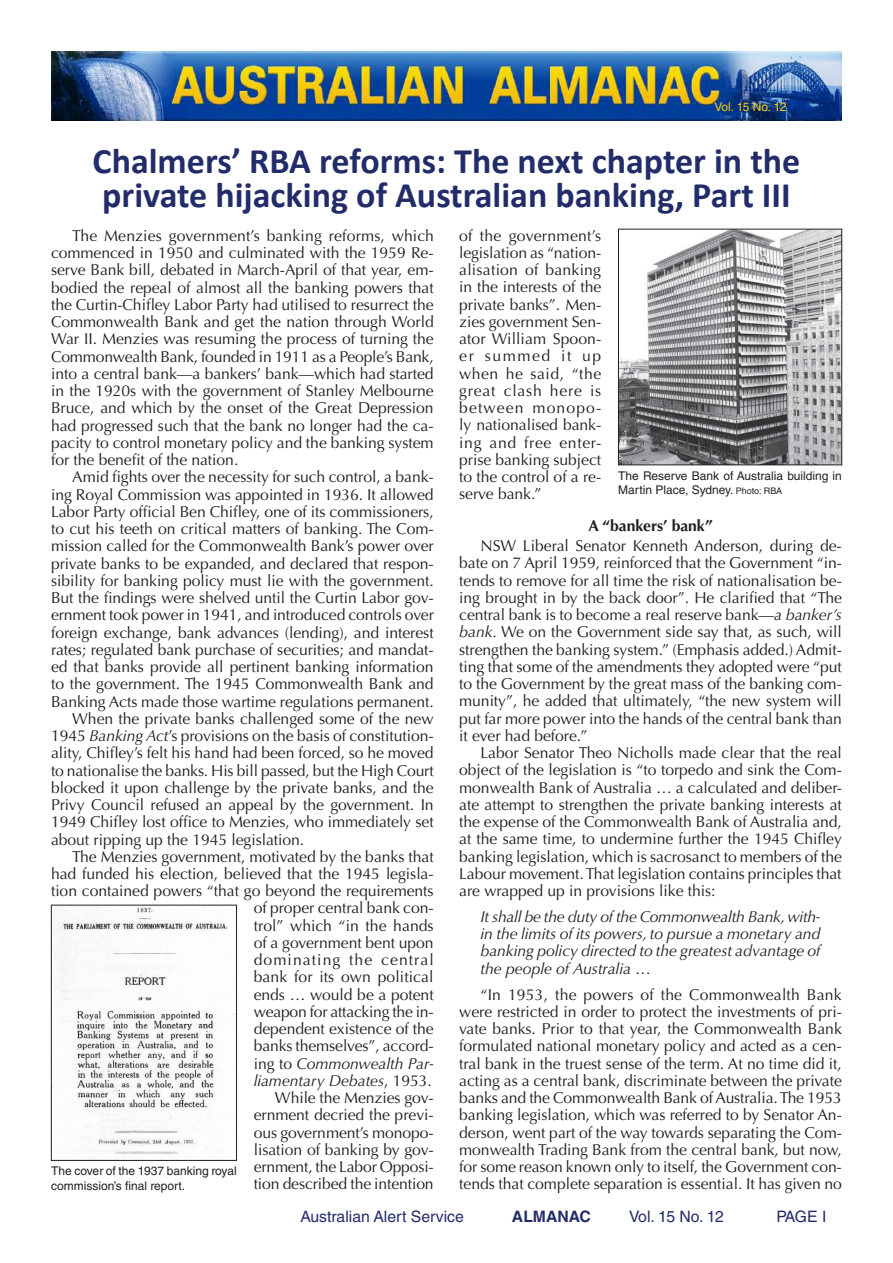
<style>
.page{position:relative;width:893px;height:1263px;background:#fff}
.page>*{position:absolute;margin:0;border:0;box-sizing:border-box;transform-origin:0 0}
.t1{font:700 36px/34.5px "Calibri";color:#232c6a}
.t2{font:15.75px/17.2px "Optima LT Std";letter-spacing:-.005em;color:#231f20;text-align:justify}
.t3{font:italic 15.75px/17.2px "Optima LT Std";letter-spacing:-.005em;color:#231f20;text-align:justify}
.t4{font:15.75px "Helvetica LT Std";color:#232c6a}
.t5{font:15.75px "Optima LT Std";letter-spacing:.07em;color:#231f20}
.t6{font:700 15.75px "Optima LT Std";letter-spacing:-.005em;color:#231f20}
.t7{font:700 15.75px "Helvetica LT Std";color:#232c6a}
.t8{font:12px/14.4px "Helvetica LT Std";color:#231f20}
.t9{font:12px "Helvetica LT Std";letter-spacing:-.04em;color:#feca0a}
.s1{font-style:italic}
.s2{font-style:normal}
.s3{font-size:9px}
</style>
<div class="page">
<img style="left:51px;top:52px;width:791px;height:68px">
<img style="left:620px;top:231px;width:220px;height:232px">
<div style="left:618px;top:229px;width:224px;height:236px;border:1px solid #231f20"></div>
<img style="left:53px;top:907px;width:182px;height:247px">
<div style="left:51px;top:905px;width:186px;height:255px;border:1px solid #231f20"></div>
<p class="t9" style="left:714px;top:100px;width:74px">Vol. 15 No. 12</p>
<h1 class="t1" style="left:93px;top:143px;width:709px">Chalmers’ RBA reforms: The next chapter in the private hijacking of Australian banking, Part III</h1>
<p class="t2" style="left:51px;top:227px;width:384px;text-indent:21px">The Menzies government’s banking reforms, which commenced in 1950 and culminated with the 1959 Re&shy;serve Bank bill, debated in March-April of that year, em&shy;bodied the repeal of almost all the banking powers that the Curtin-Chifley Labor Party had utilised to resurrect the Commonwealth Bank and get the nation through World War II. Menzies was resuming the process of turning the Commonwealth Bank, founded in 1911 as a People’s Bank, into a central bank—a bankers’ bank—which had started in the 1920s with the government of Stanley Melbourne Bruce, and which by the onset of the Great Depression had progressed such that the bank no longer had the ca&shy;pacity to control monetary policy and the banking system for the benefit of the nation.</p>
<p class="t2" style="left:72px;top:468px;width:363px">Amid fights over the necessity for such control, a bank-</p>
<p class="t2" style="left:51px;top:486px;width:384px">ing Royal Commission was appointed in 1936. It allowed</p>
<p class="t2" style="left:51px;top:503px;width:384px">Labor Party official Ben Chifley, one of its commissioners,</p>
<p class="t2" style="left:51px;top:520px;width:384px">to cut his teeth on critical matters of banking. The Com-</p>
<p class="t2" style="left:51px;top:537px;width:384px">mission called for the Commonwealth Bank’s power over</p>
<p class="t2" style="left:51px;top:555px;width:384px">private banks to be expanded, and declared that respon-</p>
<p class="t2" style="left:51px;top:572px;width:384px">sibility for banking policy must lie with the government.</p>
<p class="t2" style="left:51px;top:589px;width:384px">But the findings were shelved until the Curtin Labor gov-</p>
<p class="t2" style="left:51px;top:606px;width:384px">ernment took power in 1941, and introduced controls over</p>
<p class="t2" style="left:51px;top:624px;width:384px">foreign exchange, bank advances (lending), and interest</p>
<p class="t2" style="left:51px;top:641px;width:384px">rates; regulated bank purchase of securities; and mandat-</p>
<p class="t2" style="left:51px;top:658px;width:384px">ed that banks provide all pertinent banking information</p>
<p class="t2" style="left:51px;top:675px;width:384px">to the government. The 1945 Commonwealth Bank and</p>
<p class="t2" style="left:51px;top:693px;width:384px">Banking Acts made those wartime regulations permanent.</p>
<p class="t2" style="left:72px;top:710px;width:363px">When the private banks challenged some of the new</p>
<p class="t2" style="left:51px;top:727px;width:384px">1945 <span class="s1">Banking Act</span>’s provisions on the basis of constitution-</p>
<p class="t2" style="left:51px;top:744px;width:384px">ality, Chifley’s felt his hand had been forced, so he moved</p>
<p class="t2" style="left:51px;top:762px;width:384px">to nationalise the banks. His bill passed, but the High Court</p>
<p class="t2" style="left:51px;top:779px;width:384px">blocked it upon challenge by the private banks, and the</p>
<p class="t2" style="left:51px;top:796px;width:384px">Privy Council refused an appeal by the government. In</p>
<p class="t2" style="left:51px;top:813px;width:384px">1949 Chifley lost office to Menzies, who immediately set</p>
<p class="t2" style="left:51px;top:831px;width:255px">about ripping up the 1945 legislation.</p>
<p class="t2" style="left:72px;top:848px;width:363px">The Menzies government, motivated by the banks that</p>
<p class="t2" style="left:51px;top:865px;width:384px">had funded his election, believed that the 1945 legisla-</p>
<p class="t2" style="left:51px;top:882px;width:384px">tion contained powers “that go beyond the requirements</p>
<p class="t2" style="left:254px;top:900px;width:182px">of proper central bank con-</p>
<p class="t2" style="left:254px;top:917px;width:182px">trol” which “in the hands</p>
<p class="t2" style="left:254px;top:934px;width:181px">of a government bent upon</p>
<p class="t5" style="left:254px;top:951px;width:182px">dominating the central</p>
<p class="t2" style="left:254px;top:969px;width:181px">bank for its own political</p>
<p class="t2" style="left:254px;top:986px;width:181px">ends … would be a potent</p>
<p class="t2" style="left:254px;top:1003px;width:182px">weapon for attacking the in-</p>
<p class="t2" style="left:254px;top:1020px;width:181px">dependent existence of the</p>
<p class="t2" style="left:254px;top:1038px;width:182px">banks themselves”, accord-</p>
<p class="t3" style="left:254px;top:1055px;width:182px"><span class="s2">ing to</span> Commonwealth Par-</p>
<p class="t3" style="left:254px;top:1072px;width:180px">liamentary Debates<span class="s2">, 1953.</span></p>
<p class="t2" style="left:275px;top:1089px;width:160px">While the Menzies gov-</p>
<p class="t2" style="left:254px;top:1107px;width:181px">ernment decried the previ-</p>
<p class="t2" style="left:254px;top:1124px;width:182px">ous government’s monopo-</p>
<p class="t2" style="left:254px;top:1141px;width:181px">lisation of banking by gov-</p>
<p class="t2" style="left:254px;top:1158px;width:182px">ernment, the Labor Opposi-</p>
<p class="t2" style="left:254px;top:1176px;width:182px">tion described the intention</p>
<p class="t2" style="left:459px;top:227px;width:144px">of the government’s legislation as “nation&shy;alisation of banking in the interests of the private banks”. Men&shy;zies government Sen&shy;ator William Spoon&shy;er summed it up when he said, “the great clash here is between monopo&shy;ly nationalised bank&shy;ing and free enter&shy;prise banking subject to the control of a re&shy;serve bank.”</p>
<p class="t6" style="left:588px;top:516px;width:126px">A “bankers’ bank”</p>
<p class="t2" style="left:459px;top:537px;width:384px;text-indent:21px">NSW Liberal Senator Kenneth Anderson, during de&shy;bate on 7 April 1959, reinforced that the Government “in&shy;tends to remove for all time the risk of nationalisation be&shy;ing brought in by the back door”. He clarified that “The central bank is to become a real reserve bank—<span class="s1">a banker’s bank</span>. We on the Government side say that, as such, will strengthen the banking system.” (Emphasis added.) Admit&shy;ting that some of the amendments they adopted were “put to the Government by the great mass of the banking com&shy;munity”, he added that ultimately, “the new system will put far more power into the hands of the central bank than it ever had before.”</p>
<p class="t2" style="left:459px;top:744px;width:384px;text-indent:21px">Labor Senator Theo Nicholls made clear that the real object of the legislation is “to torpedo and sink the Com&shy;monwealth Bank of Australia … a calculated and deliber&shy;ate attempt to strengthen the private banking interests at the expense of the Commonwealth Bank of Australia and, at the same time, to undermine further the 1945 Chifley banking legislation, which is sacrosanct to members of the Labour movement. That legislation contains principles that are wrapped up in provisions like this:</p>
<p class="t3" style="left:480px;top:908px;width:342px">It shall be the duty of the Commonwealth Bank, with&shy;in the limits of its powers, to pursue a monetary and banking policy directed to the greatest advantage of the people of Australia <span class="s2">…</span></p>
<p class="t2" style="left:459px;top:986px;width:384px;text-indent:21px">“In 1953, the powers of the Commonwealth Bank were restricted in order to protect the investments of pri&shy;vate banks. Prior to that year, the Commonwealth Bank formulated national monetary policy and acted as a cen&shy;tral bank in the truest sense of the term. At no time did it, acting as a central bank, discriminate between the private banks and the Commonwealth Bank of Australia. The 1953 banking legislation, which was referred to by Senator An&shy;derson, went part of the way towards separating the Com&shy;monwealth Trading Bank from the central bank, but now, for some reason known only to itself, the Government con&shy;tends that complete separation is essential. It has given no</p>
<p class="t8" style="left:618px;top:468px;width:225px">The Reserve Bank of Australia building in<br>Martin Place, Sydney. <span class="s3">Photo: RBA</span></p>
<p class="t8" style="left:51px;top:1164px;width:187px">The cover of the 1937 banking royal commission’s final report.</p>
<p class="t4" style="left:300px;top:1207px;width:165px">Australian Alert Service</p>
<p class="t7" style="left:512px;top:1207px;width:80px">ALMANAC</p>
<p class="t4" style="left:629px;top:1207px;width:96px">Vol. 15 No. 12</p>
<p class="t4" style="left:776px;top:1207px;width:52px">PAGE I</p>
</div>
